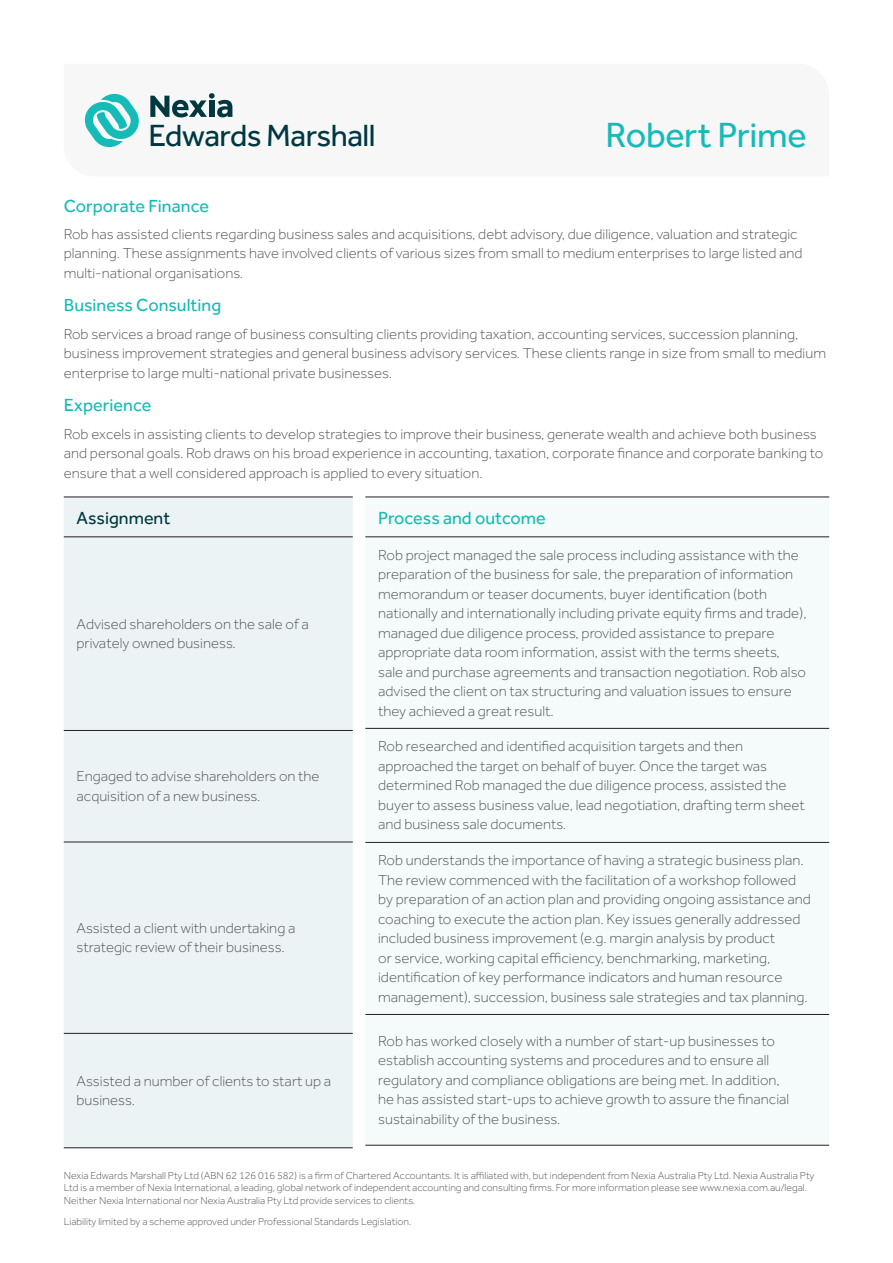
<style>
.page{position:relative;width:893px;height:1263px;background:#fff}
.page>*{position:absolute;margin:0;border:0;box-sizing:border-box;transform-origin:0 0}
.t1{font:36px "Nexia Effra";letter-spacing:-.01em;color:#15bbb9}
.t2{font:31.5px "Nexia Effra";letter-spacing:-.015em;color:#003841}
.t3{font:18px "Nexia Effra";color:#15bbb6}
.t4{font:18px "Nexia Effra";color:#003841}
.t5{font:300 15px/19.5px "Effra";color:#565757}
.t6{font:300 10.5px/12.6px "Effra";color:#565757}
</style>
<div class="page">
<svg style="left:84px;top:93px;width:55px;height:55px"></svg>
<svg style="left:150px;top:93px;width:82px;height:24px"></svg>
<div style="left:64px;top:498px;width:289px;height:649px;background:#ecf3f4"></div>
<hr style="left:64px;top:497px;width:289px;height:1px;background:#231f20">
<hr style="left:64px;top:536px;width:289px;height:1px;background:#231f20">
<hr style="left:64px;top:730px;width:289px;height:1px;background:#231f20">
<hr style="left:64px;top:842px;width:289px;height:1px;background:#231f20">
<hr style="left:64px;top:1033px;width:289px;height:1px;background:#231f20">
<hr style="left:64px;top:1147px;width:289px;height:1px;background:#231f20">
<div style="left:365px;top:498px;width:464px;height:647px;background:#f4fbfa"></div>
<hr style="left:365px;top:497px;width:464px;height:1px;background:#231f20">
<hr style="left:365px;top:536px;width:464px;height:1px;background:#231f20">
<hr style="left:365px;top:728px;width:464px;height:1px;background:#231f20">
<hr style="left:365px;top:842px;width:464px;height:1px;background:#231f20">
<hr style="left:365px;top:1014px;width:464px;height:1px;background:#231f20">
<hr style="left:365px;top:1145px;width:464px;height:1px;background:#231f20">
<p class="t2" style="left:148px;top:117px;width:229px">Edwards Marshall</p>
<p class="t1" style="left:606px;top:114px;width:203px">Robert Prime</p>
<p class="t3" style="left:64px;top:195px;width:147px">Corporate Finance</p>
<p class="t5" style="left:64px;top:224px;width:740px">Rob has assisted clients regarding business sales and acquisitions, debt advisory, due diligence, valuation and strategic planning. These assignments have involved clients of various sizes from small to medium enterprises to large listed and multi-national organisations.</p>
<p class="t3" style="left:64px;top:295px;width:159px">Business Consulting</p>
<p class="t5" style="left:64px;top:324px;width:764px">Rob services a broad range of business consulting clients providing taxation, accounting services, succession planning, business improvement strategies and general business advisory services. These clients range in size from small to medium enterprise to large multi-national private businesses.</p>
<p class="t3" style="left:64px;top:394px;width:89px">Experience</p>
<p class="t5" style="left:64px;top:424px;width:761px">Rob excels in assisting clients to develop strategies to improve their business, generate wealth and achieve both business and personal goals. Rob draws on his broad experience in accounting, taxation, corporate finance and corporate banking to ensure that a well considered approach is applied to every situation.</p>
<p class="t4" style="left:77px;top:508px;width:95px">Assignment</p>
<p class="t5" style="left:77px;top:614px;width:234px">Advised shareholders on the sale of a privately owned business.</p>
<p class="t5" style="left:77px;top:767px;width:245px">Engaged to advise shareholders on the acquisition of a new business.</p>
<p class="t5" style="left:77px;top:918px;width:220px">Assisted a client with undertaking a strategic review of their business.</p>
<p class="t5" style="left:77px;top:1071px;width:256px">Assisted a number of clients to start up a business.</p>
<p class="t3" style="left:378px;top:508px;width:169px">Process and outcome</p>
<p class="t5" style="left:378px;top:545px;width:430px">Rob project managed the sale process including assistance with the preparation of the business for sale, the preparation of information memorandum or teaser documents, buyer identification (both nationally and internationally including private equity firms and trade), managed due diligence process, provided assistance to prepare appropriate data room information, assist with the terms sheets, sale and purchase agreements and transaction negotiation. Rob also advised the client on tax structuring and valuation issues to ensure they achieved a great result.</p>
<p class="t5" style="left:378px;top:737px;width:428px">Rob researched and identified acquisition targets and then approached the target on behalf of buyer. Once the target was determined Rob managed the due diligence process, assisted the buyer to assess business value, lead negotiation, drafting term sheet and business sale documents.</p>
<p class="t5" style="left:378px;top:850px;width:434px">Rob understands the importance of having a strategic business plan.<br>The review commenced with the facilitation of a workshop followed by preparation of an action plan and providing ongoing assistance and coaching to execute the action plan. Key issues generally addressed included business improvement (e.g. margin analysis by product<br>or service, working capital efficiency, benchmarking, marketing, identification of key performance indicators and human resource management), succession, business sale strategies and tax planning.</p>
<p class="t5" style="left:378px;top:1031px;width:413px">Rob has worked closely with a number of start-up businesses to establish accounting systems and procedures and to ensure all regulatory and compliance obligations are being met. In addition, he has assisted start-ups to achieve growth to assure the financial sustainability of the business.</p>
<p class="t6" style="left:64px;top:1169px;width:752px">Nexia Edwards Marshall Pty Ltd (ABN 62 126 016 582) is a firm of Chartered Accountants. It is affiliated with, but independent from Nexia Australia Pty Ltd. Nexia Australia Pty<br>Ltd is a member of Nexia International, a leading, global network of independent accounting and consulting firms. For more information please see www.nexia.com.au/legal.<br>Neither Nexia International nor Nexia Australia Pty Ltd provide services to clients.</p>
<p class="t6" style="left:64px;top:1215px;width:349px">Liability limited by a scheme approved under Professional Standards Legislation.</p>
</div>
